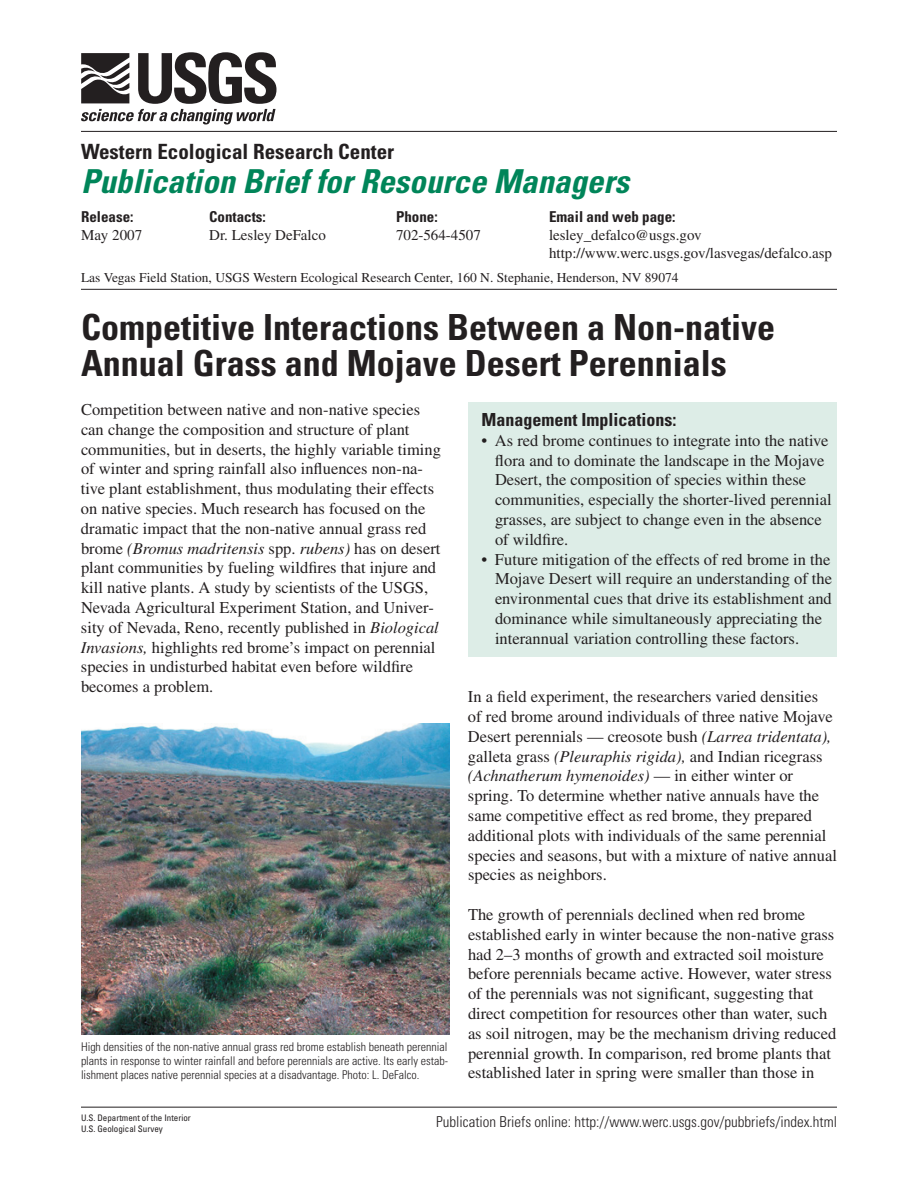
<style>
.page{position:relative;width:918px;height:1188px;background:#fff}
.page>*{position:absolute;margin:0;border:0;box-sizing:border-box;transform-origin:0 0}
.t1{font:700 condensed 36px/36px "Univers";color:#231f20}
.t2{font:italic 700 condensed 33px "Univers";color:#008559}
.t3{font:700 condensed 21px "Univers";color:#231f20}
.t4{font:700 condensed 18px "Univers";color:#231f20}
.t5{font:16.5px/19.8px "Times";color:#231f20}
.t6{font:15px/18px "Times";color:#231f20}
.t7{font:300 condensed 15px "Univers";color:#231f20}
.t8{font:700 condensed 15px "Univers";color:#231f20}
.t9{font:13.5px "Times";color:#231f20}
.t10{font:300 condensed 12px/14.4px "Univers";color:#231f20;text-align:justify}
.t11{font:condensed 9px/10.8px "Univers";color:#231f20}
.s1{font-style:italic}
</style>
<div class="page">
<hr style="left:81px;top:131px;width:756px;height:1px;background:#231f20">
<hr style="left:81px;top:289px;width:756px;height:1px;background:#231f20">
<svg style="left:81px;top:52px;width:196px;height:72px"></svg>
<img style="left:81px;top:723px;width:369px;height:312px">
<div style="left:468px;top:402px;width:369px;height:255px;background:#ddede7"></div>
<hr style="left:81px;top:1107px;width:756px;height:1px;background:#231f20">
<p class="t3" style="left:81px;top:138px;width:315px">Western Ecological Research Center</p>
<h2 class="t2" style="left:81px;top:161px;width:550px">Publication Brief for Resource Managers</h2>
<p class="t8" style="left:209px;top:208px;width:58px">Contacts:</p>
<p class="t6" style="left:209px;top:226px;width:118px">Dr. Lesley DeFalco</p>
<p class="t8" style="left:81px;top:208px;width:54px">Release:</p>
<p class="t6" style="left:81px;top:226px;width:63px">May 2007</p>
<p class="t9" style="left:81px;top:270px;width:599px">Las Vegas Field Station, USGS Western Ecological Research Center, 160 N. Stephanie, Henderson, NV 89074</p>
<p class="t8" style="left:396px;top:208px;width:43px">Phone:</p>
<p class="t6" style="left:396px;top:226px;width:86px">702-564-4507</p>
<p class="t8" style="left:549px;top:208px;width:128px">Email and web page:</p>
<p class="t6" style="left:549px;top:226px;width:285px">lesley_defalco@usgs.gov http://www.werc.usgs.gov/lasvegas/defalco.asp</p>
<h1 class="t1" style="left:81px;top:309px;width:696px">Competitive Interactions Between a Non-native<br>Annual Grass and Mojave Desert Perennials</h1>
<p class="t5" style="left:81px;top:399px;width:361px">Competition between native and non-native species can change the composition and structure of plant communities, but in deserts, the highly variable timing of winter and spring rainfall also influences non-na&shy;tive plant establishment, thus modulating their effects on native species. Much research has focused on the dramatic impact that the non-native annual grass red brome <span class="s1">(Bromus madritensis</span> spp. <span class="s1">rubens)</span> has on desert plant communities by fueling wildfires that injure and kill native plants. A study by scientists of the USGS, Nevada Agricultural Experiment Station, and Univer&shy;sity of Nevada, Reno, recently published in <span class="s1">Biological Invasions,</span> highlights red brome’s impact on perennial species in undisturbed habitat even before wildfire becomes a problem.</p>
<p class="t4" style="left:482px;top:409px;width:196px">Management Implications:</p>
<p class="t5" style="left:495px;top:430px;width:338px;text-indent:-13px">• As red brome continues to integrate into the native flora and to dominate the landscape in the Mojave Desert, the composition of species within these communities, especially the shorter-lived perennial grasses, are subject to change even in the absence of wildfire.</p>
<p class="t5" style="left:495px;top:549px;width:339px;text-indent:-13px">• Future mitigation of the effects of red brome in the Mojave Desert will require an understanding of the environmental cues that drive its establishment and dominance while simultaneously appreciating the interannual variation controlling these factors.</p>
<p class="t5" style="left:468px;top:687px;width:370px">In a field experiment, the researchers varied densities<br>of red brome around individuals of three native Mojave Desert perennials — creosote bush <span class="s1">(Larrea tridentata), </span>galleta grass <span class="s1">(Pleuraphis rigida),</span> and Indian ricegrass <span class="s1">(Achnatherum hymenoides)</span> — in either winter or spring. To determine whether native annuals have the same competitive effect as red brome, they prepared additional plots with individuals of the same perennial species and seasons, but with a mixture of native annual species as neighbors.</p>
<p class="t5" style="left:468px;top:904px;width:370px">The growth of perennials declined when red brome established early in winter because the non-native grass had 2–3 months of growth and extracted soil moisture before perennials became active. However, water stress of the perennials was not significant, suggesting that direct competition for resources other than water, such as soil nitrogen, may be the mechanism driving reduced perennial growth. In comparison, red brome plants that established later in spring were smaller than those in</p>
<p class="t10" style="left:81px;top:1039px;width:369px">High densities of the non-native annual grass red brome establish beneath perennial plants in response to winter rainfall and before perennials are active. Its early estab&shy;lishment places native perennial species at a disadvantage. Photo: L. DeFalco.</p>
<p class="t11" style="left:81px;top:1112px;width:111px">U.S. Department of the Interior<br>U.S. Geological Survey</p>
<p class="t7" style="left:436px;top:1113px;width:402px">Publication Briefs online: http://www.werc.usgs.gov/pubbriefs/index.html</p>
</div>
